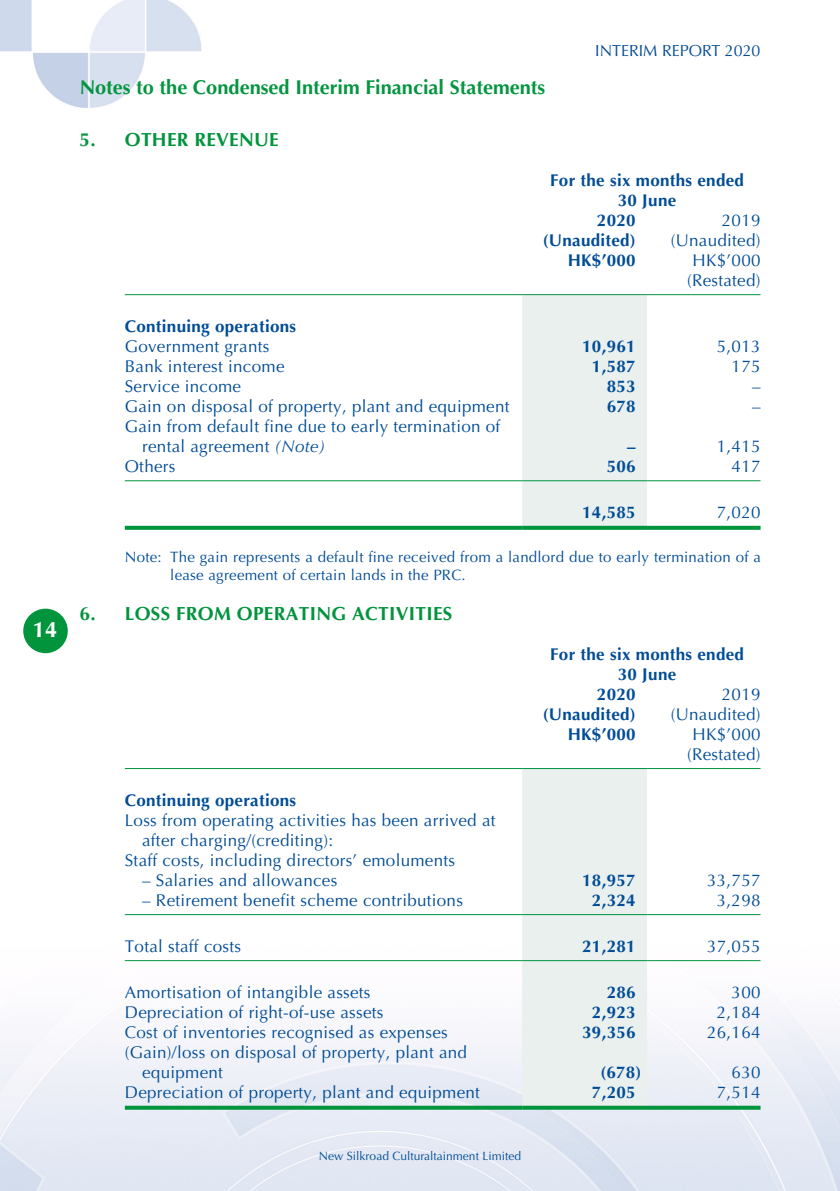
<style>
.page{position:relative;width:840px;height:1191px;background:#fff}
.page>*{position:absolute;margin:0;border:0;box-sizing:border-box;transform-origin:0 0}
.t1{font:700 22px "Optima LT Std";color:#fff}
.t2{font:700 20px "Optima LT Std";color:#00943d}
._01_H1{font:700 19px "Optima LT Std";letter-spacing:.015em;color:#00943d}
._50_Table_txt{font:17px "Optima LT Std";letter-spacing:.015em;color:#004c97}
._50_Table_txt-2{font:700 17px "Optima LT Std";letter-spacing:.015em;color:#004c97}
.t3{font:16px "Optima LT Std";color:#004c97}
._06_Notes{font:15px/18px "Optima LT Std";letter-spacing:.015em;color:#004c97}
.t4{font:12px "Optima LT Std";color:#004c97}
.s1{font-style:italic}
</style>
<div class="page">
<img style="left:0;top:0;width:839px;height:1191px">
<div style="left:23px;top:608px;width:45px;height:45px;background:#00943d;border-radius:50%"></div>
<div style="left:522px;top:295px;width:124px;height:231px;background:#eaf0ee"></div>
<hr style="left:125px;top:294px;width:397px;height:1px;background:#00943d">
<hr style="left:522px;top:294px;width:124px;height:1px;background:#00943d">
<hr style="left:646px;top:294px;width:114px;height:1px;background:#00943d">
<hr style="left:125px;top:480px;width:397px;height:1px;background:#00943d">
<hr style="left:522px;top:480px;width:124px;height:1px;background:#00943d">
<hr style="left:646px;top:480px;width:114px;height:1px;background:#00943d">
<svg style="left:125px;top:526px;width:397px;height:4px;background:#0c9946"></svg>
<svg style="left:522px;top:526px;width:124px;height:4px"></svg>
<svg style="left:646px;top:526px;width:114px;height:4px"></svg>
<div style="left:522px;top:769px;width:124px;height:336px;background:#eaf0ee"></div>
<hr style="left:125px;top:768px;width:397px;height:1px;background:#00943d">
<hr style="left:522px;top:768px;width:124px;height:1px;background:#00943d">
<hr style="left:646px;top:768px;width:114px;height:1px;background:#00943d">
<hr style="left:125px;top:914px;width:397px;height:1px;background:#00943d">
<hr style="left:522px;top:914px;width:124px;height:1px;background:#00943d">
<hr style="left:646px;top:914px;width:114px;height:1px;background:#00943d">
<hr style="left:125px;top:960px;width:397px;height:1px;background:#00943d">
<hr style="left:522px;top:960px;width:124px;height:1px;background:#00943d">
<hr style="left:646px;top:960px;width:114px;height:1px;background:#00943d">
<svg style="left:125px;top:1105px;width:397px;height:4px;background:#2aa35e"></svg>
<svg style="left:522px;top:1105px;width:124px;height:4px"></svg>
<svg style="left:646px;top:1105px;width:114px;height:4px"></svg>
<p class="t1" style="left:33px;top:617px;width:26px">14</p>
<p class="t2" style="left:79px;top:76px;width:467px">Notes to the Condensed Interim Financial Statements</p>
<p class="_01_H1" style="left:79px;top:129px;width:201px">5. OTHER REVENUE</p>
<p class="t3" style="left:595px;top:41px;width:167px">INTERIM REPORT 2020</p>
<p class="_50_Table_txt-2" style="left:549px;top:170px;width:195px">For the six months ended</p>
<p class="_50_Table_txt-2" style="left:617px;top:190px;width:60px">30 June</p>
<p class="_50_Table_txt-2" style="left:596px;top:210px;width:40px">2020</p>
<p class="_50_Table_txt" style="left:721px;top:211px;width:40px">2019</p>
<p class="_50_Table_txt-2" style="left:542px;top:230px;width:94px">(Unaudited)</p>
<p class="_50_Table_txt" style="left:670px;top:231px;width:91px">(Unaudited)</p>
<p class="_50_Table_txt-2" style="left:567px;top:250px;width:69px">HK$’000</p>
<p class="_50_Table_txt" style="left:692px;top:251px;width:69px">HK$’000</p>
<p class="_50_Table_txt" style="left:686px;top:271px;width:75px">(Restated)</p>
<p class="_50_Table_txt-2" style="left:125px;top:317px;width:173px">Continuing operations</p>
<p class="_50_Table_txt" style="left:125px;top:337px;width:146px">Government grants</p>
<p class="_50_Table_txt-2" style="left:582px;top:337px;width:55px">10,961</p>
<p class="_50_Table_txt" style="left:716px;top:337px;width:45px">5,013</p>
<p class="_50_Table_txt" style="left:125px;top:357px;width:161px">Bank interest income</p>
<p class="_50_Table_txt-2" style="left:591px;top:357px;width:45px">1,587</p>
<p class="_50_Table_txt" style="left:731px;top:357px;width:30px">175</p>
<p class="_50_Table_txt" style="left:125px;top:377px;width:118px">Service income</p>
<p class="_50_Table_txt-2" style="left:606px;top:377px;width:30px">853</p>
<p class="_50_Table_txt" style="left:751px;top:377px;width:10px">–</p>
<p class="_50_Table_txt" style="left:125px;top:397px;width:386px">Gain on disposal of property, plant and equipment</p>
<p class="_50_Table_txt-2" style="left:606px;top:397px;width:30px">678</p>
<p class="_50_Table_txt" style="left:751px;top:397px;width:10px">–</p>
<p class="_50_Table_txt" style="left:125px;top:417px;width:377px">Gain from default fine due to early termination of</p>
<p class="_50_Table_txt" style="left:142px;top:437px;width:185px">rental agreement <span class="s1">(Note)</span></p>
<p class="_50_Table_txt-2" style="left:626px;top:437px;width:10px">–</p>
<p class="_50_Table_txt" style="left:716px;top:437px;width:45px">1,415</p>
<p class="_50_Table_txt" style="left:125px;top:457px;width:52px">Others</p>
<p class="_50_Table_txt-2" style="left:606px;top:457px;width:30px">506</p>
<p class="_50_Table_txt" style="left:731px;top:457px;width:30px">417</p>
<p class="_50_Table_txt-2" style="left:582px;top:503px;width:55px">14,585</p>
<p class="_50_Table_txt" style="left:716px;top:503px;width:45px">7,020</p>
<p class="_06_Notes" style="left:170px;top:548px;width:591px;text-indent:-45px">Note: The gain represents a default fine received from a landlord due to early termination of a lease agreement of certain lands in the PRC.</p>
<p class="_01_H1" style="left:79px;top:602px;width:374px">6. LOSS FROM OPERATING ACTIVITIES</p>
<p class="_50_Table_txt-2" style="left:549px;top:644px;width:195px">For the six months ended</p>
<p class="_50_Table_txt-2" style="left:617px;top:664px;width:60px">30 June</p>
<p class="_50_Table_txt-2" style="left:596px;top:684px;width:40px">2020</p>
<p class="_50_Table_txt" style="left:721px;top:684px;width:40px">2019</p>
<p class="_50_Table_txt-2" style="left:542px;top:704px;width:94px">(Unaudited)</p>
<p class="_50_Table_txt" style="left:670px;top:704px;width:91px">(Unaudited)</p>
<p class="_50_Table_txt-2" style="left:567px;top:724px;width:69px">HK$’000</p>
<p class="_50_Table_txt" style="left:692px;top:724px;width:69px">HK$’000</p>
<p class="_50_Table_txt" style="left:686px;top:744px;width:75px">(Restated)</p>
<p class="_50_Table_txt-2" style="left:125px;top:790px;width:173px">Continuing operations</p>
<p class="_50_Table_txt" style="left:125px;top:810px;width:372px">Loss from operating activities has been arrived at</p>
<p class="_50_Table_txt" style="left:142px;top:830px;width:192px">after charging/(crediting):</p>
<p class="_50_Table_txt" style="left:125px;top:850px;width:331px">Staff costs, including directors’ emoluments</p>
<p class="_50_Table_txt" style="left:142px;top:870px;width:196px">– Salaries and allowances</p>
<p class="_50_Table_txt-2" style="left:582px;top:870px;width:55px">18,957</p>
<p class="_50_Table_txt" style="left:706px;top:870px;width:55px">33,757</p>
<p class="_50_Table_txt" style="left:142px;top:890px;width:322px">– Retirement benefit scheme contributions</p>
<p class="_50_Table_txt-2" style="left:591px;top:890px;width:45px">2,324</p>
<p class="_50_Table_txt" style="left:716px;top:890px;width:45px">3,298</p>
<p class="_50_Table_txt" style="left:125px;top:936px;width:118px">Total staff costs</p>
<p class="_50_Table_txt-2" style="left:582px;top:936px;width:55px">21,281</p>
<p class="_50_Table_txt" style="left:706px;top:936px;width:55px">37,055</p>
<p class="_50_Table_txt" style="left:125px;top:982px;width:247px">Amortisation of intangible assets</p>
<p class="_50_Table_txt-2" style="left:606px;top:982px;width:30px">286</p>
<p class="_50_Table_txt" style="left:731px;top:982px;width:30px">300</p>
<p class="_50_Table_txt" style="left:125px;top:1002px;width:260px">Depreciation of right-of-use assets</p>
<p class="_50_Table_txt-2" style="left:591px;top:1002px;width:45px">2,923</p>
<p class="_50_Table_txt" style="left:716px;top:1002px;width:45px">2,184</p>
<p class="_50_Table_txt" style="left:125px;top:1022px;width:324px">Cost of inventories recognised as expenses</p>
<p class="_50_Table_txt-2" style="left:582px;top:1022px;width:55px">39,356</p>
<p class="_50_Table_txt" style="left:706px;top:1022px;width:55px">26,164</p>
<p class="_50_Table_txt" style="left:125px;top:1042px;width:343px">(Gain)/loss on disposal of property, plant and</p>
<p class="_50_Table_txt" style="left:142px;top:1062px;width:82px">equipment</p>
<p class="_50_Table_txt-2" style="left:600px;top:1062px;width:42px">(678)</p>
<p class="_50_Table_txt" style="left:731px;top:1062px;width:30px">630</p>
<p class="_50_Table_txt" style="left:125px;top:1082px;width:356px">Depreciation of property, plant and equipment</p>
<p class="_50_Table_txt-2" style="left:591px;top:1082px;width:45px">7,205</p>
<p class="_50_Table_txt" style="left:716px;top:1082px;width:45px">7,514</p>
<p class="t4" style="left:319px;top:1149px;width:203px">New Silkroad Culturaltainment Limited</p>
</div>
